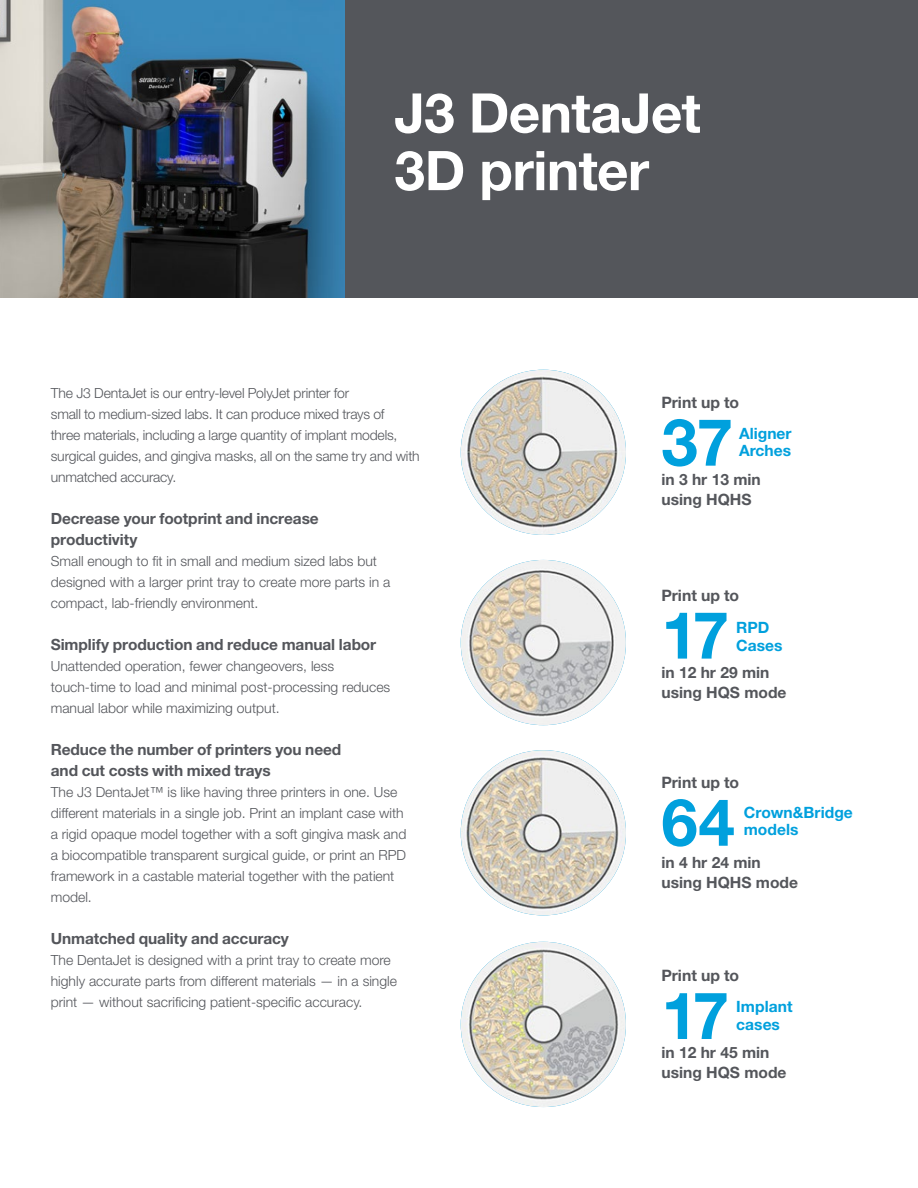
<style>
.page{position:relative;width:918px;height:1188px;background:#fff}
.page>*{position:absolute;margin:0;border:0;box-sizing:border-box;transform-origin:0 0}
.t1{font:700 65.4px "Helvetica Neue LT Std";letter-spacing:-.045em;color:#00a0dd}
.t2{font:700 54.75px/57.6px "Helvetica Neue LT Std";letter-spacing:-.01em;color:#fff}
.t3{font:700 15.75px "Helvetica Neue LT Std";color:#54565b}
.t4{font:700 15.6px/19.6px "Helvetica Neue LT Std";color:#54565b}
.t5{font:700 15.6px/17.2px "Helvetica Neue LT Std";color:#00a0dd}
.t6{font:700 15.45px/21px "Helvetica Neue LT Std";letter-spacing:-.005em;color:#54565b}
.t7{font:300 13.95px/21px "Helvetica Neue LT Std";color:#54565b}
</style>
<div class="page">
<div style="left:0;top:0;width:918px;height:297px;background:#54565b"></div>
<img style="left:0;top:0;width:345px;height:297px">
<img style="left:461px;top:370px;width:165px;height:165px;border-radius:83px">
<img style="left:461px;top:750px;width:165px;height:165px;border-radius:83px">
<img style="left:461px;top:560px;width:165px;height:165px;border-radius:83px">
<img style="left:461px;top:942px;width:165px;height:165px;border-radius:83px">
<h2 class="t2" style="left:394px;top:83px;width:308px">J3 DentaJet<br>3D printer</h2>
<p class="t7" style="left:51px;top:383px;width:370px">The J3 DentaJet is our entry-level PolyJet printer for<br>small to medium-sized labs. It can produce mixed trays of<br>three materials, including a large quantity of implant models, surgical guides, and gingiva masks, all on the same try and with unmatched accuracy.</p>
<p class="t6" style="left:51px;top:508px;width:269px">Decrease your footprint and increase productivity</p>
<p class="t7" style="left:51px;top:551px;width:341px">Small enough to fit in small and medium sized labs but designed with a larger print tray to create more parts in a compact, lab-friendly environment.</p>
<p class="t6" style="left:51px;top:634px;width:327px">Simplify production and reduce manual labor</p>
<p class="t7" style="left:51px;top:656px;width:341px">Unattended operation, fewer changeovers, less touch-time to load and minimal post-processing reduces manual labor while maximizing output.</p>
<p class="t6" style="left:51px;top:739px;width:292px">Reduce the number of printers you need and cut costs with mixed trays</p>
<p class="t7" style="left:51px;top:782px;width:357px">The J3 DentaJet™ is like having three printers in one. Use different materials in a single job. Print an implant case with a rigid opaque model together with a soft gingiva mask and a biocompatible transparent surgical guide, or print an RPD framework in a castable material together with the patient model.</p>
<p class="t6" style="left:51px;top:928px;width:240px">Unmatched quality and accuracy</p>
<p class="t7" style="left:51px;top:950px;width:348px">The DentaJet is designed with a print tray to create more highly accurate parts from different materials — in a single print — without sacrificing patient-specific accuracy.</p>
<p class="t3" style="left:661px;top:393px;width:79px">Print up to</p>
<h1 class="t1" style="left:661px;top:402px;width:73px">37</h1>
<p class="t5" style="left:739px;top:425px;width:54px">Aligner<br>Arches</p>
<p class="t4" style="left:661px;top:469px;width:101px">in 3 hr 13 min using HQHS</p>
<p class="t3" style="left:661px;top:586px;width:79px">Print up to</p>
<h1 class="t1" style="left:661px;top:595px;width:69px">17</h1>
<p class="t5" style="left:736px;top:619px;width:48px">RPD<br>Cases</p>
<p class="t4" style="left:661px;top:662px;width:127px">in 12 hr 29 min using HQS mode</p>
<p class="t3" style="left:661px;top:773px;width:79px">Print up to</p>
<h1 class="t1" style="left:661px;top:782px;width:75px">64</h1>
<p class="t5" style="left:744px;top:803px;width:111px">Crown&amp;Bridge models</p>
<p class="t4" style="left:661px;top:853px;width:138px">in 4 hr 24 min using HQHS mode</p>
<p class="t3" style="left:661px;top:966px;width:79px">Print up to</p>
<h1 class="t1" style="left:661px;top:975px;width:69px">17</h1>
<p class="t5" style="left:736px;top:998px;width:58px">Implant cases</p>
<p class="t4" style="left:661px;top:1043px;width:127px">in 12 hr 45 min using HQS mode</p>
</div>
